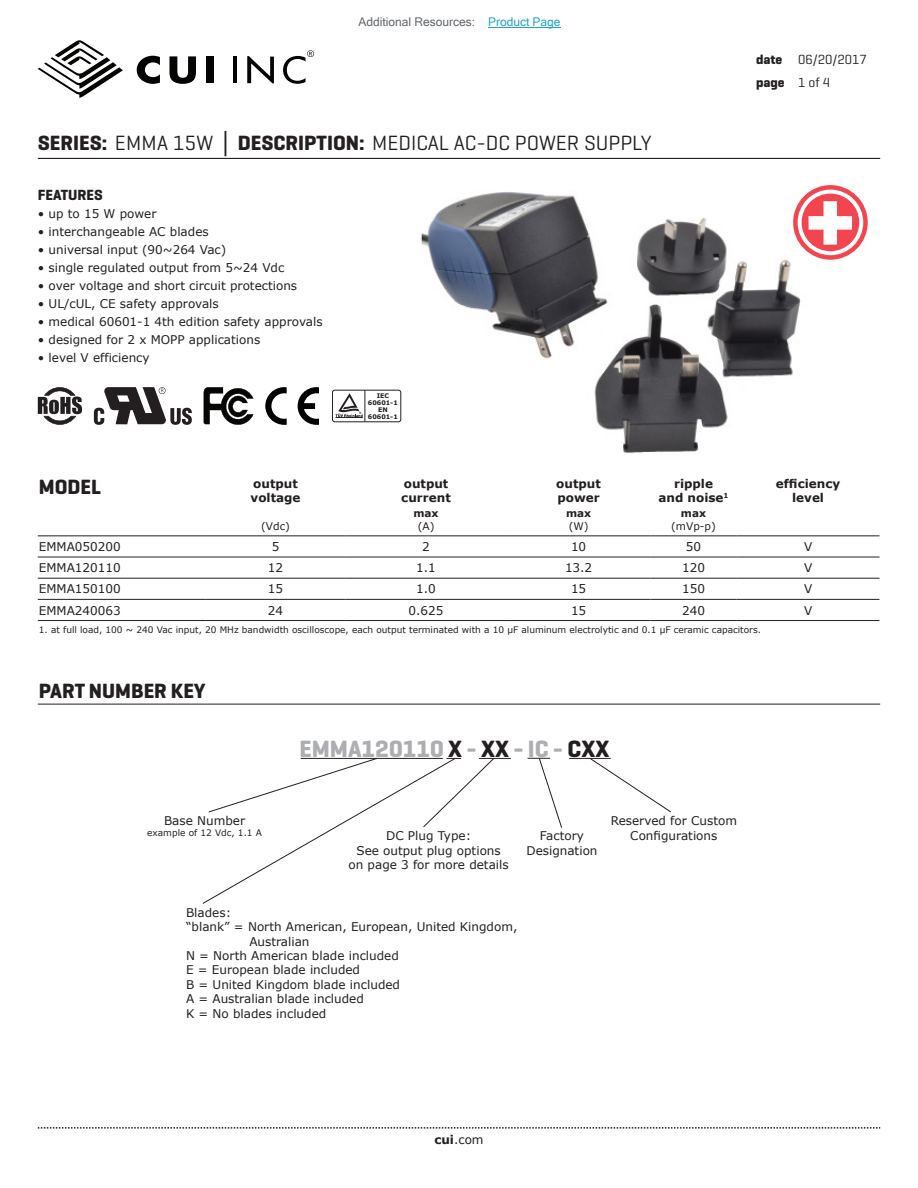
<style>
.page{position:relative;width:918px;height:1188px;background:#fff}
.page>*{position:absolute;margin:0;border:0;box-sizing:border-box;transform-origin:0 0}
.t1{font:700 24px "Geogrotesque";color:#adaeb2}
.t2{font:21px "Geogrotesque";color:#231f20}
.t3{font:700 21px "Geogrotesque";color:#231f20}
.t4{font:700 15px "Geogrotesque";color:#231f20}
.t5{font:13.5px/22.5px "Geogrotesque";color:#231f20}
.t6{font:12px/14.4px "Verdana";color:#231f20;text-align:center}
.t7{font:700 12px/14.4px "Verdana";color:#231f20}
.t8{font:12px "Microsoft Sans Serif";color:#63676b}
.t9{font:10.5px "Verdana";color:#231f20}
.t10{font:700 10.5px "Verdana";color:#231f20}
.t11{font:9px "Verdana";color:#231f20}
.t12{font:700 6.3px/7.1px "Verdana";color:#231f20;text-align:center}
.t13{font:6px "Myriad Pro";color:#231f20}
.s1{color:#23a4c6}
.s2{font-weight:700}
.s3{font-family:"Verdana";font-weight:700}
.s4{color:#231f20}
</style>
<div class="page">
<svg style="left:38px;top:1127px;width:842px;height:2px"></svg>
<hr style="left:38px;top:158px;width:842px;height:1px;background:#231f20">
<svg style="left:38px;top:40px;width:85px;height:58px"></svg>
<hr style="left:233px;top:56px;width:3px;height:27px;background:#040503">
<svg style="left:247px;top:56px;width:27px;height:27px"></svg>
<svg style="left:137px;top:56px;width:23px;height:28px"></svg>
<svg style="left:169px;top:56px;width:27px;height:28px"></svg>
<div style="left:206px;top:56px;width:8px;height:27px;background:#040503"></div>
<svg style="left:283px;top:50px;width:31px;height:34px"></svg>
<hr style="left:38px;top:535px;width:168px;height:1px;background:#231f20">
<hr style="left:206px;top:535px;width:139px;height:1px;background:#231f20">
<hr style="left:345px;top:535px;width:162px;height:1px;background:#231f20">
<hr style="left:507px;top:535px;width:143px;height:1px;background:#231f20">
<hr style="left:650px;top:535px;width:87px;height:1px;background:#231f20">
<hr style="left:737px;top:535px;width:142px;height:1px;background:#231f20">
<hr style="left:38px;top:557px;width:168px;height:1px;background:#231f20">
<hr style="left:206px;top:557px;width:139px;height:1px;background:#231f20">
<hr style="left:345px;top:557px;width:162px;height:1px;background:#231f20">
<hr style="left:507px;top:557px;width:143px;height:1px;background:#231f20">
<hr style="left:650px;top:557px;width:87px;height:1px;background:#231f20">
<hr style="left:737px;top:557px;width:142px;height:1px;background:#231f20">
<hr style="left:38px;top:578px;width:168px;height:1px;background:#231f20">
<hr style="left:206px;top:578px;width:139px;height:1px;background:#231f20">
<hr style="left:345px;top:578px;width:162px;height:1px;background:#231f20">
<hr style="left:507px;top:578px;width:143px;height:1px;background:#231f20">
<hr style="left:650px;top:578px;width:87px;height:1px;background:#231f20">
<hr style="left:737px;top:578px;width:142px;height:1px;background:#231f20">
<hr style="left:38px;top:599px;width:168px;height:1px;background:#231f20">
<hr style="left:206px;top:599px;width:139px;height:1px;background:#231f20">
<hr style="left:345px;top:599px;width:162px;height:1px;background:#231f20">
<hr style="left:507px;top:599px;width:143px;height:1px;background:#231f20">
<hr style="left:650px;top:599px;width:87px;height:1px;background:#231f20">
<hr style="left:737px;top:599px;width:142px;height:1px;background:#231f20">
<hr style="left:38px;top:620px;width:168px;height:1px;background:#231f20">
<hr style="left:206px;top:620px;width:139px;height:1px;background:#231f20">
<hr style="left:345px;top:620px;width:162px;height:1px;background:#231f20">
<hr style="left:507px;top:620px;width:143px;height:1px;background:#231f20">
<hr style="left:650px;top:620px;width:87px;height:1px;background:#231f20">
<hr style="left:737px;top:620px;width:142px;height:1px;background:#231f20">
<img style="left:377px;top:192px;width:424px;height:261px">
<svg style="left:265px;top:387px;width:54px;height:38px"></svg>
<hr style="left:365px;top:390px;width:1px;height:32px;background:#231f20">
<svg style="left:397px;top:390px;width:4px;height:32px"></svg>
<hr style="left:335px;top:390px;width:63px;height:1px;background:#231f20">
<hr style="left:335px;top:422px;width:64px;height:1px;background:#231f20">
<svg style="left:332px;top:390px;width:31px;height:32px"></svg>
<svg style="left:204px;top:387px;width:49px;height:38px"></svg>
<hr style="left:38px;top:704px;width:842px;height:1px;background:#231f20">
<hr style="left:479px;top:758px;width:32px;height:1px;background:#231f20">
<svg style="left:528px;top:757px;width:34px;height:71px"></svg>
<hr style="left:569px;top:758px;width:42px;height:1px;background:#231f20">
<svg style="left:589px;top:757px;width:82px;height:56px"></svg>
<svg style="left:202px;top:757px;width:293px;height:147px"></svg>
<svg style="left:38px;top:387px;width:44px;height:38px"></svg>
<svg style="left:94px;top:387px;width:98px;height:38px"></svg>
<svg style="left:793px;top:185px;width:75px;height:75px"></svg>
<hr style="left:488px;top:27px;width:73px;height:1px;background:#23a4c6">
<p class="t8" style="left:358px;top:15px;width:204px">Additional Resources: <span class="s1">Product Page</span></p>
<h2 class="t2" style="left:38px;top:130px;width:615px"><span class="s2">SERIES:</span> EMMA 15W <span class="s3">│</span> <span class="s2">DESCRIPTION:</span> MEDICAL AC-DC POWER SUPPLY</h2>
<p class="t4" style="left:38px;top:186px;width:67px">FEATURES</p>
<p class="t6" style="left:38px;top:207px;width:120px">• up to 15 W power</p>
<p class="t6" style="left:38px;top:225px;width:172px">• interchangeable AC blades</p>
<p class="t6" style="left:38px;top:243px;width:190px">• universal input (90~264 Vac)</p>
<p class="t6" style="left:38px;top:261px;width:248px">• single regulated output from 5~24 Vdc</p>
<p class="t6" style="left:38px;top:279px;width:261px">• over voltage and short circuit protections</p>
<p class="t6" style="left:38px;top:297px;width:183px">• UL/cUL, CE safety approvals</p>
<p class="t6" style="left:38px;top:315px;width:286px">• medical 60601-1 4th edition safety approvals</p>
<p class="t6" style="left:38px;top:333px;width:224px">• designed for 2 x MOPP applications</p>
<p class="t6" style="left:38px;top:351px;width:113px">• level V efficiency</p>
<p class="t12" style="left:368px;top:392px;width:31px">IEC<br>60601-1<br>EN<br>60601-1</p>
<p class="t13" style="left:359px;top:411px;width:4px">®</p>
<p class="t5" style="left:756px;top:48px;width:112px"><span class="s2">date</span> 06/20/2017 <span class="s2">page</span> 1 of 4</p>
<h2 class="t3" style="left:39px;top:474px;width:64px">MODEL</h2>
<p class="t7" style="left:251px;top:476px;width:51px">output voltage</p>
<p class="t7" style="left:401px;top:476px;width:51px">output current</p>
<p class="t7" style="left:556px;top:476px;width:46px">output power</p>
<p class="t7" style="left:659px;top:476px;width:72px;text-align:center">ripple<br>and noise<sup>1</sup></p>
<p class="t7" style="left:776px;top:476px;width:66px;text-align:center">efficiency level</p>
<p class="t9" style="left:261px;top:519px;width:30px">(Vdc)</p>
<p class="t10" style="left:414px;top:506px;width:27px">max</p>
<p class="t9" style="left:418px;top:519px;width:18px">(A)</p>
<p class="t10" style="left:566px;top:506px;width:27px">max</p>
<p class="t9" style="left:569px;top:519px;width:21px">(W)</p>
<p class="t10" style="left:681px;top:506px;width:27px">max</p>
<p class="t9" style="left:671px;top:519px;width:46px">(mVp-p)</p>
<p class="t6" style="left:39px;top:539px;width:83px">EMMA050200</p>
<p class="t6" style="left:272px;top:539px;width:9px">5</p>
<p class="t6" style="left:422px;top:539px;width:9px">2</p>
<p class="t6" style="left:571px;top:539px;width:17px">10</p>
<p class="t6" style="left:686px;top:539px;width:17px">50</p>
<p class="t6" style="left:804px;top:539px;width:10px">V</p>
<p class="t6" style="left:39px;top:561px;width:83px">EMMA120110</p>
<p class="t6" style="left:268px;top:561px;width:17px">12</p>
<p class="t6" style="left:416px;top:561px;width:21px">1.1</p>
<p class="t6" style="left:565px;top:561px;width:29px">13.2</p>
<p class="t6" style="left:682px;top:561px;width:24px">120</p>
<p class="t6" style="left:804px;top:561px;width:10px">V</p>
<p class="t6" style="left:39px;top:582px;width:83px">EMMA150100</p>
<p class="t6" style="left:268px;top:582px;width:17px">15</p>
<p class="t6" style="left:416px;top:582px;width:21px">1.0</p>
<p class="t6" style="left:571px;top:582px;width:17px">15</p>
<p class="t6" style="left:682px;top:582px;width:24px">150</p>
<p class="t6" style="left:804px;top:582px;width:10px">V</p>
<p class="t6" style="left:39px;top:603px;width:83px">EMMA240063</p>
<p class="t6" style="left:268px;top:603px;width:17px">24</p>
<p class="t6" style="left:409px;top:603px;width:36px">0.625</p>
<p class="t6" style="left:571px;top:603px;width:17px">15</p>
<p class="t6" style="left:682px;top:603px;width:24px">240</p>
<p class="t6" style="left:804px;top:603px;width:10px">V</p>
<p class="t11" style="left:39px;top:624px;width:724px">1. at full load, 100 ~ 240 Vac input, 20 MHz bandwidth oscilloscope, each output terminated with a 10 µF aluminum electrolytic and 0.1 µF ceramic capacitors.</p>
<h2 class="t3" style="left:39px;top:678px;width:168px">PART NUMBER KEY</h2>
<p class="t6" style="left:164px;top:814px;width:83px">Base Number</p>
<p class="t11" style="left:147px;top:827px;width:116px">example of 12 Vdc, 1.1 A</p>
<h1 class="t1" style="left:300px;top:734px;width:311px">EMMA120110 <span class="s4">X</span> - <span class="s4">XX</span> - IC - <span class="s4">CXX</span></h1>
<p class="t6" style="left:349px;top:829px;width:162px">DC Plug Type:<br>See output plug options on page 3 for more details</p>
<p class="t6" style="left:526px;top:829px;width:73px">Factory<br>Designation</p>
<p class="t6" style="left:611px;top:814px;width:128px">Reserved for Custom<br>Configurations</p>
<p class="t6" style="left:186px;top:905px;width:47px">Blades:</p>
<p class="t6" style="left:186px;top:920px;width:333px">“blank” = North American, European, United Kingdom,</p>
<p class="t6" style="left:249px;top:934px;width:62px">Australian</p>
<p class="t6" style="left:186px;top:948px;width:214px">N = North American blade included</p>
<p class="t6" style="left:186px;top:963px;width:176px">E = European blade included</p>
<p class="t6" style="left:186px;top:977px;width:216px">B = United Kingdom blade included</p>
<p class="t6" style="left:186px;top:992px;width:179px">A = Australian blade included</p>
<p class="t6" style="left:186px;top:1006px;width:142px">K = No blades included</p>
<p class="t6" style="left:434px;top:1132px;width:51px"><span class="s2">cui</span>.com</p>
</div>
